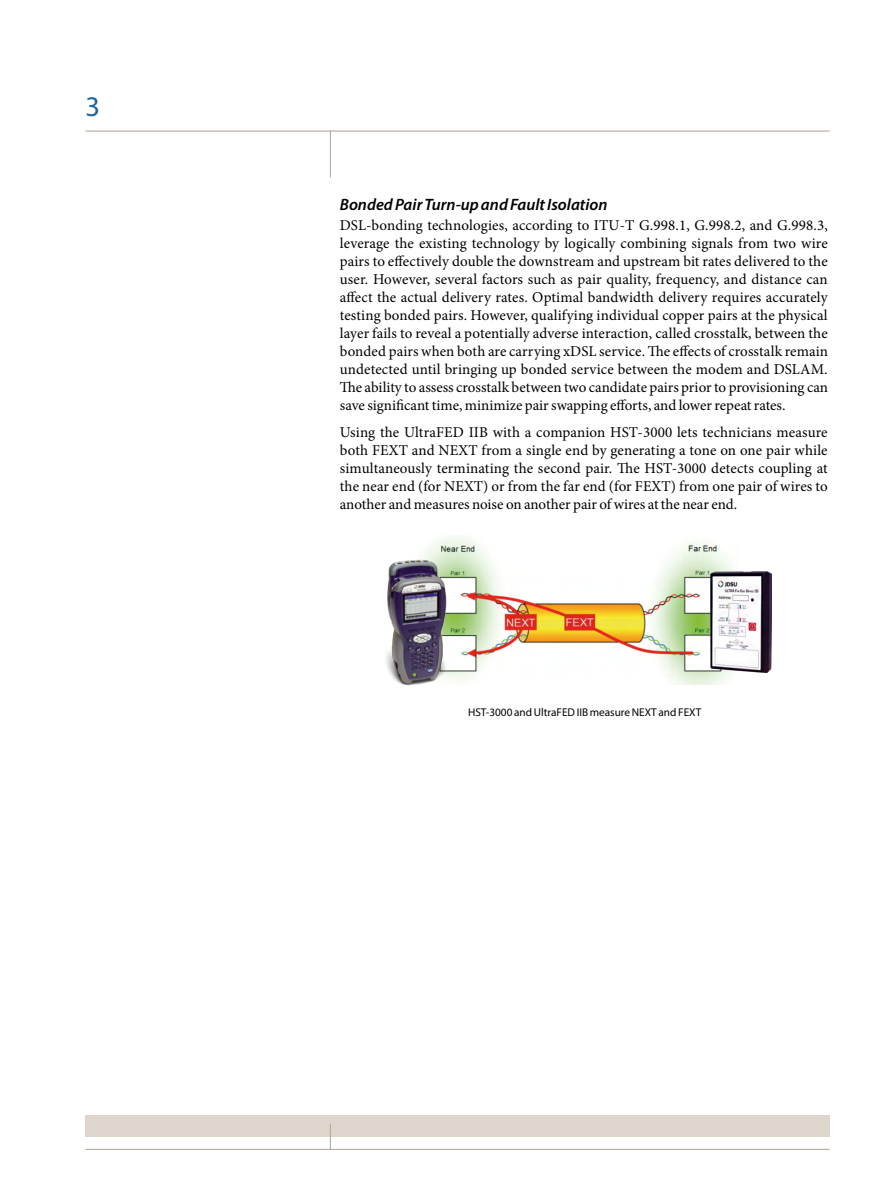
<style>
.page{position:relative;width:893px;height:1191px;background:#fff}
.page>*{position:absolute;margin:0;border:0;box-sizing:border-box;transform-origin:0 0}
.t1{font:28.5px "Myriad Pro";color:#1a659a}
.t2{font:italic 600 16.5px "Myriad Pro";color:#000}
.t3{font:15px/18px "Minion Pro";color:#000;text-align:justify}
.t4{font:11.25px "Myriad Pro";color:#000}
</style>
<div class="page">
<hr style="left:86px;top:131px;width:744px;height:1px;background:#afa393">
<div style="left:86px;top:1115px;width:744px;height:22px;background:#ded6cd"></div>
<hr style="left:86px;top:1149px;width:744px;height:1px;background:#afa393">
<svg style="left:330px;top:1124px;width:1px;height:25px"></svg>
<hr style="left:330px;top:131px;width:1px;height:46px;background:#afa393">
<img style="left:426px;top:537px;width:313px;height:147px">
<img style="left:386px;top:550px;width:73px;height:136px">
<img style="left:710px;top:572px;width:62px;height:100px">
<h1 class="t1" style="left:86px;top:89px;width:16px">3</h1>
<p class="t2" style="left:340px;top:194px;width:269px">Bonded Pair Turn-up and Fault Isolation</p>
<p class="t3" style="left:340px;top:216px;width:490px">DSL-bonding technologies, according to ITU-T G.998.1, G.998.2, and G.998.3, leverage the existing technology by logically combining signals from two wire pairs to effectively double the downstream and upstream bit rates delivered to the user. However, several factors such as pair quality, frequency, and distance can affect the actual delivery rates. Optimal bandwidth delivery requires accurately testing bonded pairs. However, qualifying individual copper pairs at the physical layer fails to reveal a potentially adverse interaction, called crosstalk, between the bonded pairs when both are carrying xDSL service. The effects of crosstalk remain undetected until bringing up bonded service between the modem and DSLAM.<br>The ability to assess crosstalk between two candidate pairs prior to provisioning can save significant time, minimize pair swapping efforts, and lower repeat rates.</p>
<p class="t3" style="left:340px;top:423px;width:489px">Using the UltraFED IIB with a companion HST-3000 lets technicians measure both FEXT and NEXT from a single end by generating a tone on one pair while simultaneously terminating the second pair. The HST-3000 detects coupling at the near end (for NEXT) or from the far end (for FEXT) from one pair of wires to another and measures noise on another pair of wires at the near end.</p>
<p class="t4" style="left:468px;top:705px;width:235px">HST-3000 and UltraFED IIB measure NEXT and FEXT</p>
</div>
